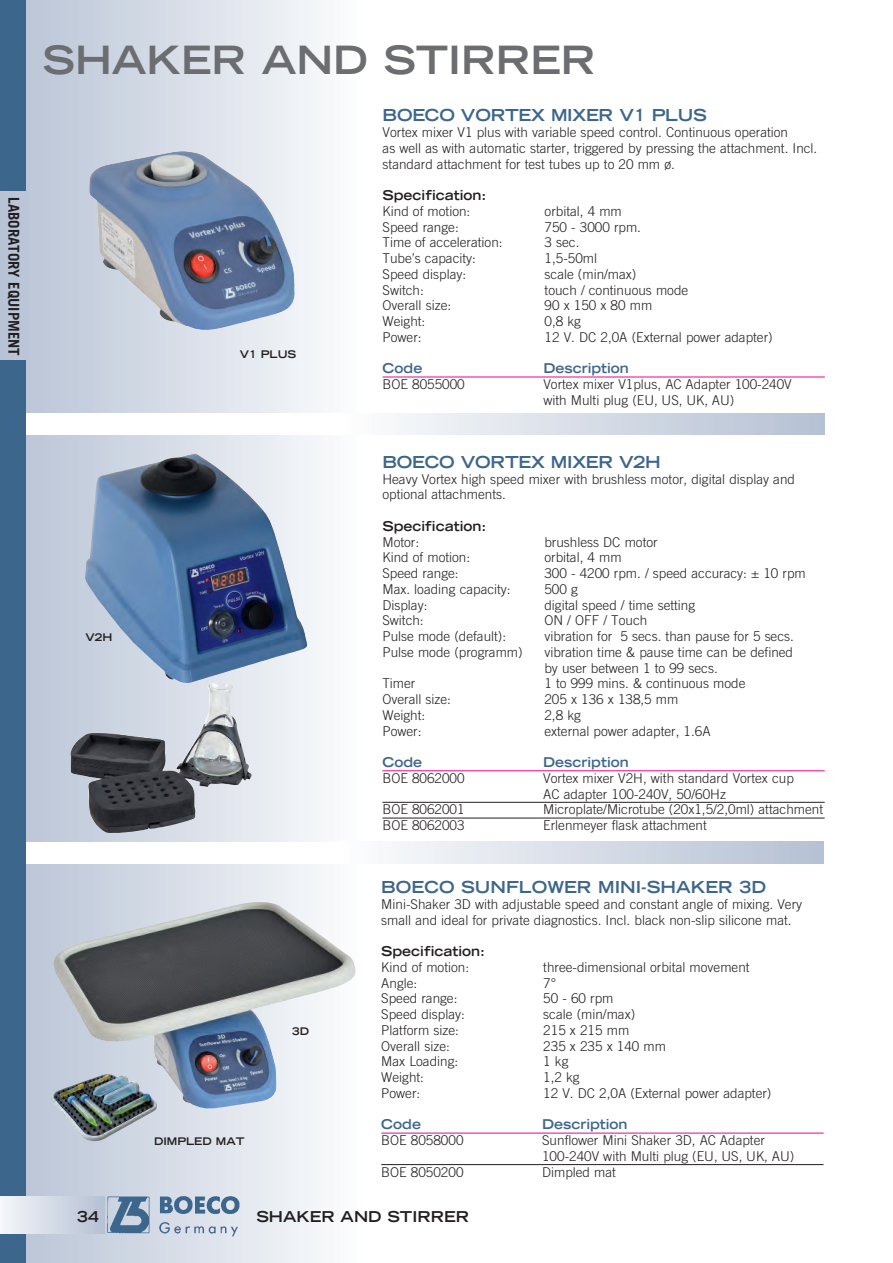
<style>
.page{position:relative;width:893px;height:1263px;background:#fff}
.page>*{position:absolute;margin:0;border:0;box-sizing:border-box;transform-origin:0 0}
.t1{font:700 expanded 39px "Trade Gothic LH";color:#6c6d70}
.Headline{font:700 expanded 16.5px "Trade Gothic LH";letter-spacing:-.015em;color:#3d668c}
.t2{font:700 15px "Trade Gothic";color:#231f20}
.t3{font:700 expanded 15px "Trade Gothic LH";color:#231f20}
.copy{font:300 13.5px/15.8px "Trade Gothic";color:#231f20}
.Copy_Tabelle_mit_Tab{font:300 13.5px "Trade Gothic";color:#231f20}
.Tabelle_Head_mit_Tab{font:700 expanded 13.5px "Trade Gothic LH";color:#3d668c}
.Subline{font:700 expanded 13.5px "Trade Gothic LH";color:#231f20}
.Produktbezeichnung{font:700 expanded 10.5px "Trade Gothic LH";color:#231f20}
</style>
<div class="page">
<hr style="left:381px;top:1133px;width:442px;height:1px;background:#ed028c">
<hr style="left:381px;top:1164px;width:442px;height:1px;background:#231f20">
<svg style="left:0;top:0;width:356px;height:1263px"></svg>
<div style="left:0;top:842px;width:338px;height:21px;background:#fff"></div>
<div style="left:338px;top:842px;width:485px;height:21px;background:linear-gradient(to right,#fdfdfe,#b4c0d4)"></div>
<div style="left:0;top:413px;width:339px;height:22px;background:#fff"></div>
<div style="left:339px;top:413px;width:486px;height:22px;background:linear-gradient(to right,#fdfdfe,#b4c0d4)"></div>
<img style="left:89px;top:151px;width:90px;height:113px">
<hr style="left:383px;top:377px;width:442px;height:1px;background:#ed028c">
<hr style="left:382px;top:770px;width:443px;height:1px;background:#ed028c">
<hr style="left:382px;top:802px;width:443px;height:1px;background:#231f20">
<hr style="left:382px;top:818px;width:443px;height:1px;background:#231f20">
<div style="left:0;top:0;width:26px;height:190px;background:#3d668c"></div>
<div style="left:0;top:361px;width:26px;height:902px;background:#3d668c"></div>
<img style="left:107px;top:1194px;width:134px;height:44px">
<div style="left:0;top:1196px;width:105px;height:37px;background:linear-gradient(to right,#f4f6f9,#b5c0d4)"></div>
<img style="left:50px;top:1074px;width:107px;height:68px">
<img style="left:68px;top:902px;width:190px;height:45px">
<img style="left:85px;top:454px;width:108px;height:132px">
<img style="left:70px;top:684px;width:140px;height:149px">
<p class="t2" style="left:23px;top:197px;width:160px;rotate:90deg">LABORATORY EQUIPMENT</p>
<p class="t1" style="left:43px;top:35px;width:555px">SHAKER AND STIRRER</p>
<p class="Produktbezeichnung" style="left:85px;top:630px;width:28px">V2H</p>
<p class="Produktbezeichnung" style="left:240px;top:347px;width:58px">V1 PLUS</p>
<p class="Produktbezeichnung" style="left:154px;top:1134px;width:92px">DIMPLED MAT</p>
<p class="Produktbezeichnung" style="left:292px;top:1024px;width:18px">3D</p>
<p class="Headline" style="left:383px;top:105px;width:326px">BOECO VORTEX MIXER V1 PLUS</p>
<p class="copy" style="left:383px;top:124px;width:407px">Vortex mixer V1 plus with variable speed control. Continuous operation</p>
<p class="copy" style="left:383px;top:140px;width:436px">as well as with automatic starter, triggered by pressing the attachment. Incl. standard attachment for test tubes up to 20 mm ø.</p>
<p class="Subline" style="left:383px;top:186px;width:105px">Specification:</p>
<p class="copy" style="left:383px;top:203px;width:89px">Kind of motion:</p>
<p class="copy" style="left:545px;top:203px;width:79px">orbital, 4 mm</p>
<p class="copy" style="left:383px;top:219px;width:78px">Speed range:</p>
<p class="copy" style="left:545px;top:219px;width:98px">750 - 3000 rpm.</p>
<p class="copy" style="left:383px;top:234px;width:122px">Time of acceleration:</p>
<p class="copy" style="left:545px;top:234px;width:36px">3 sec.</p>
<p class="copy" style="left:383px;top:250px;width:95px">Tube’s capacity:</p>
<p class="copy" style="left:545px;top:250px;width:54px">1,5-50ml</p>
<p class="copy" style="left:383px;top:266px;width:85px">Speed display:</p>
<p class="copy" style="left:545px;top:266px;width:93px">scale (min/max)</p>
<p class="copy" style="left:383px;top:282px;width:43px">Switch:</p>
<p class="copy" style="left:545px;top:282px;width:145px">touch / continuous mode</p>
<p class="copy" style="left:383px;top:297px;width:70px">Overall size:</p>
<p class="copy" style="left:545px;top:297px;width:109px">90 x 150 x 80 mm</p>
<p class="copy" style="left:383px;top:313px;width:44px">Weight:</p>
<p class="copy" style="left:545px;top:313px;width:38px">0,8 kg</p>
<p class="copy" style="left:383px;top:329px;width:41px">Power:</p>
<p class="copy" style="left:545px;top:329px;width:230px">12 V. DC 2,0A (External power adapter)</p>
<p class="Tabelle_Head_mit_Tab" style="left:383px;top:360px;width:41px">Code</p>
<p class="Tabelle_Head_mit_Tab" style="left:543px;top:360px;width:87px">Description</p>
<p class="Copy_Tabelle_mit_Tab" style="left:383px;top:376px;width:84px">BOE 8055000</p>
<p class="Copy_Tabelle_mit_Tab" style="left:543px;top:376px;width:250px">Vortex mixer V1plus, AC Adapter 100-240V</p>
<p class="Copy_Tabelle_mit_Tab" style="left:543px;top:392px;width:192px">with Multi plug (EU, US, UK, AU)</p>
<p class="Headline" style="left:382px;top:451px;width:280px">BOECO VORTEX MIXER V2H</p>
<p class="copy" style="left:382px;top:471px;width:414px">Heavy Vortex high speed mixer with brushless motor, digital display and</p>
<p class="copy" style="left:382px;top:486px;width:125px">optional attachments.</p>
<p class="Subline" style="left:382px;top:517px;width:105px">Specification:</p>
<p class="copy" style="left:382px;top:534px;width:38px">Motor:</p>
<p class="copy" style="left:544px;top:534px;width:115px">brushless DC motor</p>
<p class="copy" style="left:382px;top:549px;width:89px">Kind of motion:</p>
<p class="copy" style="left:544px;top:549px;width:79px">orbital, 4 mm</p>
<p class="copy" style="left:382px;top:565px;width:78px">Speed range:</p>
<p class="copy" style="left:544px;top:565px;width:263px">300 - 4200 rpm. / speed accuracy: ± 10 rpm</p>
<p class="copy" style="left:382px;top:581px;width:130px">Max. loading capacity:</p>
<p class="copy" style="left:544px;top:581px;width:35px">500 g</p>
<p class="copy" style="left:382px;top:597px;width:46px">Display:</p>
<p class="copy" style="left:544px;top:597px;width:152px">digital speed / time setting</p>
<p class="copy" style="left:382px;top:612px;width:43px">Switch:</p>
<p class="copy" style="left:544px;top:612px;width:104px">ON / OFF / Touch</p>
<p class="copy" style="left:382px;top:628px;width:125px">Pulse mode (default):</p>
<p class="copy" style="left:544px;top:628px;width:251px">vibration for 5 secs. than pause for 5 secs.</p>
<p class="copy" style="left:382px;top:644px;width:142px">Pulse mode (programm)</p>
<p class="copy" style="left:544px;top:644px;width:250px">vibration time &amp; pause time can be defined</p>
<p class="copy" style="left:544px;top:660px;width:175px">by user between 1 to 99 secs.</p>
<p class="copy" style="left:382px;top:675px;width:34px">Timer</p>
<p class="copy" style="left:544px;top:675px;width:203px">1 to 999 mins. &amp; continuous mode</p>
<p class="copy" style="left:382px;top:691px;width:70px">Overall size:</p>
<p class="copy" style="left:544px;top:691px;width:135px">205 x 136 x 138,5 mm</p>
<p class="copy" style="left:382px;top:707px;width:44px">Weight:</p>
<p class="copy" style="left:544px;top:707px;width:38px">2,8 kg</p>
<p class="copy" style="left:382px;top:723px;width:41px">Power:</p>
<p class="copy" style="left:544px;top:723px;width:168px">external power adapter, 1.6A</p>
<p class="Tabelle_Head_mit_Tab" style="left:382px;top:753px;width:41px">Code</p>
<p class="Tabelle_Head_mit_Tab" style="left:543px;top:753px;width:87px">Description</p>
<p class="Copy_Tabelle_mit_Tab" style="left:382px;top:770px;width:84px">BOE 8062000</p>
<p class="Copy_Tabelle_mit_Tab" style="left:543px;top:770px;width:252px">Vortex mixer V2H, with standard Vortex cup</p>
<p class="Copy_Tabelle_mit_Tab" style="left:543px;top:786px;width:184px">AC adapter 100-240V, 50/60Hz</p>
<p class="Copy_Tabelle_mit_Tab" style="left:382px;top:801px;width:84px">BOE 8062001</p>
<p class="Copy_Tabelle_mit_Tab" style="left:543px;top:801px;width:281px">Microplate/Microtube (20x1,5/2,0ml) attachment</p>
<p class="Copy_Tabelle_mit_Tab" style="left:382px;top:817px;width:84px">BOE 8062003</p>
<p class="Copy_Tabelle_mit_Tab" style="left:543px;top:817px;width:165px">Erlenmeyer flask attachment</p>
<p class="Headline" style="left:381px;top:876px;width:386px">BOECO SUNFLOWER MINI-SHAKER 3D</p>
<p class="copy" style="left:381px;top:896px;width:422px">Mini-Shaker 3D with adjustable speed and constant angle of mixing. Very small and ideal for private diagnostics. Incl. black non-slip silicone mat.</p>
<p class="Subline" style="left:381px;top:942px;width:105px">Specification:</p>
<p class="copy" style="left:381px;top:959px;width:89px">Kind of motion:</p>
<p class="copy" style="left:543px;top:959px;width:208px">three-dimensional orbital movement</p>
<p class="copy" style="left:381px;top:975px;width:38px">Angle:</p>
<p class="copy" style="left:543px;top:975px;width:14px">7°</p>
<p class="copy" style="left:381px;top:990px;width:78px">Speed range:</p>
<p class="copy" style="left:543px;top:990px;width:72px">50 - 60 rpm</p>
<p class="copy" style="left:381px;top:1006px;width:85px">Speed display:</p>
<p class="copy" style="left:543px;top:1006px;width:93px">scale (min/max)</p>
<p class="copy" style="left:381px;top:1022px;width:79px">Platform size:</p>
<p class="copy" style="left:543px;top:1022px;width:87px">215 x 215 mm</p>
<p class="copy" style="left:381px;top:1038px;width:70px">Overall size:</p>
<p class="copy" style="left:543px;top:1038px;width:124px">235 x 235 x 140 mm</p>
<p class="copy" style="left:381px;top:1053px;width:78px">Max Loading:</p>
<p class="copy" style="left:543px;top:1053px;width:27px">1 kg</p>
<p class="copy" style="left:381px;top:1069px;width:44px">Weight:</p>
<p class="copy" style="left:543px;top:1069px;width:38px">1,2 kg</p>
<p class="copy" style="left:381px;top:1085px;width:41px">Power:</p>
<p class="copy" style="left:543px;top:1085px;width:230px">12 V. DC 2,0A (External power adapter)</p>
<p class="Tabelle_Head_mit_Tab" style="left:381px;top:1116px;width:41px">Code</p>
<p class="Tabelle_Head_mit_Tab" style="left:542px;top:1116px;width:87px">Description</p>
<p class="Copy_Tabelle_mit_Tab" style="left:381px;top:1132px;width:84px">BOE 8058000</p>
<p class="Copy_Tabelle_mit_Tab" style="left:542px;top:1132px;width:224px">Sunflower Mini Shaker 3D, AC Adapter</p>
<p class="Copy_Tabelle_mit_Tab" style="left:542px;top:1148px;width:254px">100-240V with Multi plug (EU, US, UK, AU)</p>
<p class="Copy_Tabelle_mit_Tab" style="left:381px;top:1164px;width:84px">BOE 8050200</p>
<p class="Copy_Tabelle_mit_Tab" style="left:542px;top:1164px;width:75px">Dimpled mat</p>
<p class="t3" style="left:77px;top:1207px;width:23px">34</p>
<p class="t3" style="left:256px;top:1206px;width:214px">SHAKER AND STIRRER</p>
</div>
